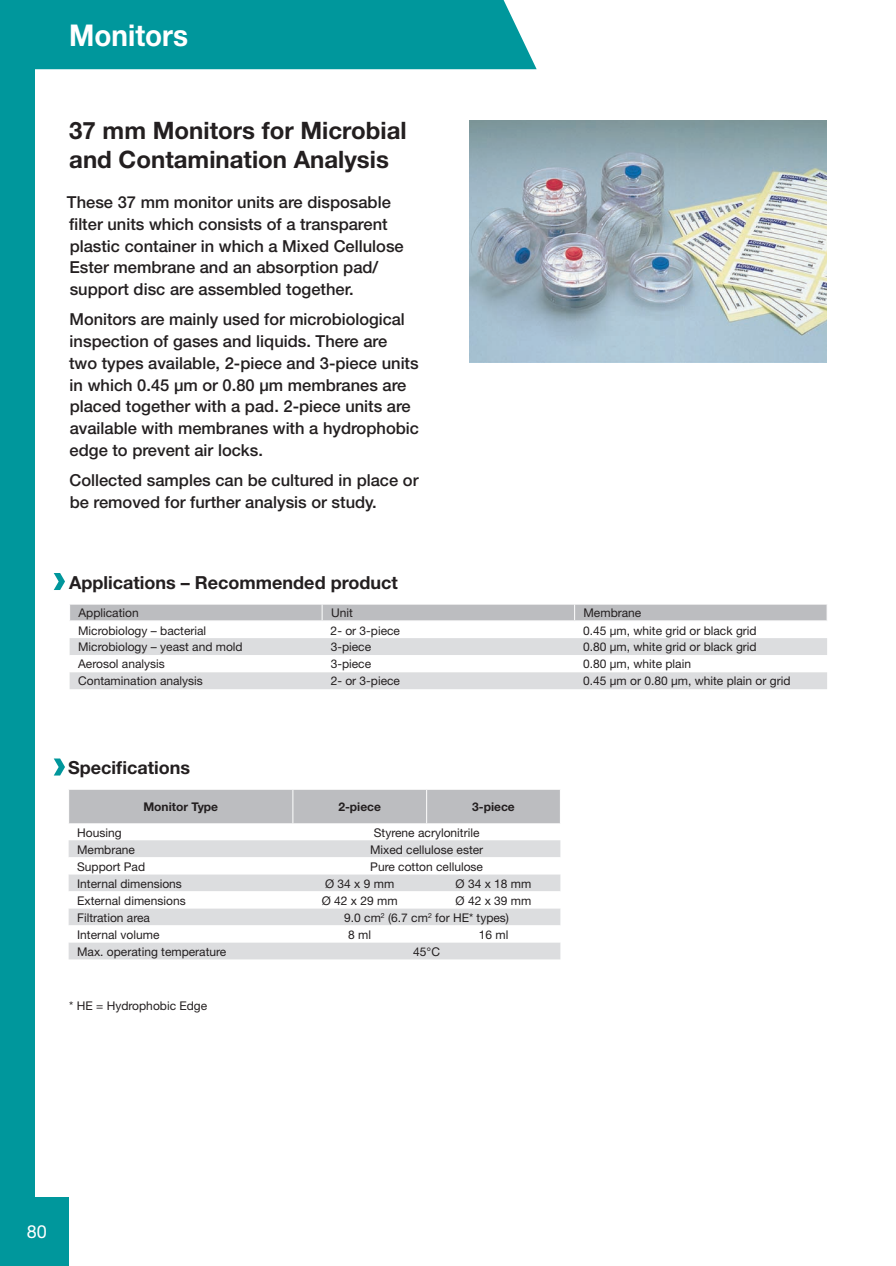
<style>
.page{position:relative;width:896px;height:1266px;background:#fff}
.page>*{position:absolute;margin:0;border:0;box-sizing:border-box;transform-origin:0 0}
.t1{font:700 30px "Helvetica Neue";color:#fff;scale:.93 1}
.t2{font:700 24px/28.8px "Helvetica Neue";color:#231f20}
.t3{font:700 18px "Helvetica Neue";color:#231f20}
.t4{font:18px "Helvetica Neue";color:#fff}
.t5{font:500 16.5px/21.8px "Helvetica Neue";color:#231f20}
.t6{font:12px "Helvetica Neue";color:#231f20}
.t7{font:700 12px "Helvetica Neue";color:#231f20}
</style>
<div class="page">
<div style="left:0;top:63px;width:35px;height:1144px;background:#00979c"></div>
<div style="left:0;top:1196px;width:69px;height:69px;background:#00979c"></div>
<svg style="left:54px;top:573px;width:11px;height:17px"></svg>
<svg style="left:70px;top:638px;width:756px;height:51px"></svg>
<div style="left:70px;top:604px;width:757px;height:16px;background:#bcbdc0"></div>
<img style="left:469px;top:120px;width:357px;height:242px">
<svg style="left:54px;top:758px;width:11px;height:17px"></svg>
<div style="left:69px;top:789px;width:491px;height:34px;background:#bcbdc0"></div>
<div style="left:69px;top:840px;width:491px;height:119px;background:#dcdddf"></div>
<svg style="left:69px;top:857px;width:491px;height:85px"></svg>
<hr style="left:292px;top:789px;width:1px;height:34px;background:#fff">
<hr style="left:426px;top:789px;width:1px;height:34px;background:#fff">
<div style="left:0;top:0;width:536px;height:69px;background:#00979c"></div>
<h1 class="t1" style="left:69px;top:17px;width:129px">Monitors</h1>
<h2 class="t2" style="left:69px;top:115px;width:339px">37 mm Monitors for Microbial and Contamination Analysis</h2>
<h3 class="t5" style="left:67px;top:191px;width:338px">These 37 mm monitor units are disposable filter units which consists of a transparent plastic container in which a Mixed Cellulose Ester membrane and an absorption pad/ support disc are assembled together.</h3>
<p class="t5" style="left:69px;top:308px;width:351px">Monitors are mainly used for microbiological inspection of gases and liquids. There are<br>two types available, 2-piece and 3-piece units in which 0.45 μm or 0.80 μm membranes are placed together with a pad. 2-piece units are available with membranes with a hydrophobic edge to prevent air locks.</p>
<h3 class="t5" style="left:69px;top:469px;width:350px">Collected samples can be cultured in place or be removed for further analysis or study.</h3>
<h3 class="t3" style="left:69px;top:571px;width:330px">Applications – Recommended product</h3>
<p class="t6" style="left:78px;top:605px;width:62px">Application</p>
<p class="t6" style="left:331px;top:605px;width:23px">Unit</p>
<p class="t6" style="left:583px;top:605px;width:59px">Membrane</p>
<p class="t6" style="left:78px;top:623px;width:130px">Microbiology – bacterial</p>
<p class="t6" style="left:330px;top:623px;width:71px">2- or 3-piece</p>
<p class="t6" style="left:583px;top:623px;width:175px">0.45 μm, white grid or black grid</p>
<p class="t6" style="left:78px;top:640px;width:166px">Microbiology – yeast and mold</p>
<p class="t6" style="left:330px;top:640px;width:42px">3-piece</p>
<p class="t6" style="left:583px;top:640px;width:175px">0.80 μm, white grid or black grid</p>
<p class="t6" style="left:78px;top:657px;width:88px">Aerosol analysis</p>
<p class="t6" style="left:330px;top:657px;width:42px">3-piece</p>
<p class="t6" style="left:583px;top:657px;width:109px">0.80 μm, white plain</p>
<p class="t6" style="left:78px;top:674px;width:126px">Contamination analysis</p>
<p class="t6" style="left:330px;top:674px;width:71px">2- or 3-piece</p>
<p class="t6" style="left:583px;top:674px;width:209px">0.45 μm or 0.80 μm, white plain or grid</p>
<h3 class="t3" style="left:68px;top:756px;width:123px">Specifications</h3>
<p class="t7" style="left:143px;top:799px;width:76px">Monitor Type</p>
<p class="t7" style="left:338px;top:799px;width:44px">2-piece</p>
<p class="t7" style="left:472px;top:799px;width:44px">3-piece</p>
<p class="t6" style="left:77px;top:825px;width:46px">Housing</p>
<p class="t6" style="left:374px;top:825px;width:107px">Styrene acrylonitrile</p>
<p class="t6" style="left:77px;top:842px;width:59px">Membrane</p>
<p class="t6" style="left:370px;top:842px;width:115px">Mixed cellulose ester</p>
<p class="t6" style="left:77px;top:859px;width:70px">Support Pad</p>
<p class="t6" style="left:370px;top:859px;width:114px">Pure cotton cellulose</p>
<p class="t6" style="left:77px;top:876px;width:106px">Internal dimensions</p>
<p class="t6" style="left:325px;top:876px;width:71px">Ø 34 x 9 mm</p>
<p class="t6" style="left:455px;top:876px;width:77px">Ø 34 x 18 mm</p>
<p class="t6" style="left:77px;top:893px;width:110px">External dimensions</p>
<p class="t6" style="left:322px;top:893px;width:77px">Ø 42 x 29 mm</p>
<p class="t6" style="left:455px;top:893px;width:77px">Ø 42 x 39 mm</p>
<p class="t6" style="left:77px;top:910px;width:74px">Filtration area</p>
<p class="t6" style="left:344px;top:910px;width:166px">9.0 cm<sup>2</sup> (6.7 cm<sup>2</sup> for HE* types)</p>
<p class="t6" style="left:77px;top:927px;width:84px">Internal volume</p>
<p class="t6" style="left:348px;top:927px;width:24px">8 ml</p>
<p class="t6" style="left:478px;top:927px;width:31px">16 ml</p>
<p class="t6" style="left:77px;top:944px;width:151px">Max. operating temperature</p>
<p class="t6" style="left:413px;top:944px;width:28px">45°C</p>
<p class="t6" style="left:69px;top:998px;width:139px">* HE = Hydrophobic Edge</p>
<h3 class="t4" style="left:27px;top:1220px;width:22px">80</h3>
</div>
